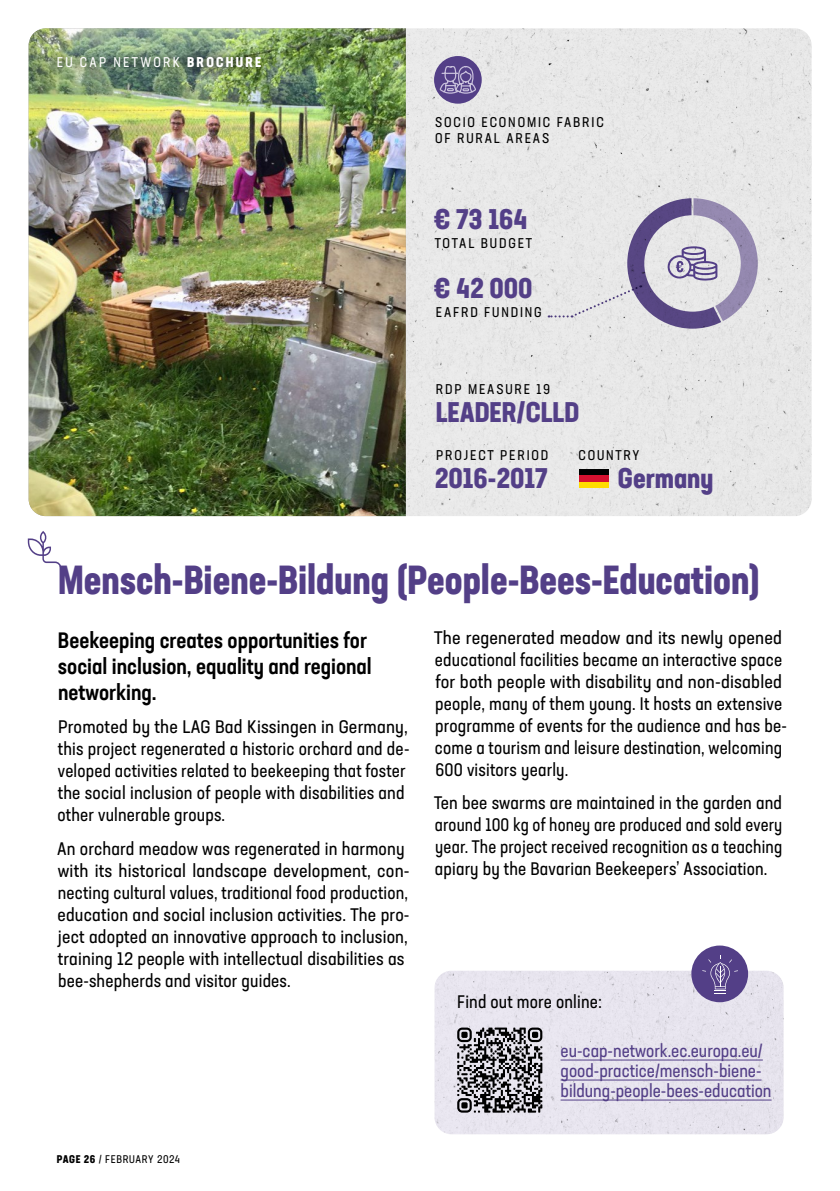
<style>
.page{position:relative;width:840px;height:1191px;background:#fff}
.page>*{position:absolute;margin:0;border:0;box-sizing:border-box;transform-origin:0 0}
.t1{font:700 condensed 40px "Neusa Next Std";color:#533f87}
.t2{font:700 condensed 28px "Neusa Next Std";color:#533f87}
.t3{font:500 condensed 22px/26px "Neusa Next Std";color:#000}
.t4{font:condensed 18px/22px "Neusa Next Std";letter-spacing:.01em;color:#000}
.t5{font:condensed 18px/22px "Neusa Next Std";letter-spacing:.01em;color:#000;scale:1.05 1}
.t6{font:condensed 18px/22px "Neusa Next Std";letter-spacing:.01em;color:#000;scale:1.04 1}
.t7{font:condensed 18px/20px "Neusa Next Std";color:#533f87}
.t8{font:condensed 14px/16px "Neusa Next Std";letter-spacing:.13em;color:#000}
.t9{font:condensed 14px "Neusa Next Std";letter-spacing:.16em;color:#fff}
.t10{font:condensed 11px "Neusa Next Std";letter-spacing:.055em;color:#000}
.s1{font-weight:700}
</style>
<div class="page">
<div style="left:405px;top:28px;width:406px;height:488px;background:#e8e8e8"></div>
<div style="left:434px;top:970px;width:349px;height:164px;background:#e7e4ee"></div>
<svg style="left:28px;top:531px;width:33px;height:38px"></svg>
<hr style="left:560px;top:1059px;width:202px;height:1px;background:#533f87">
<hr style="left:560px;top:1079px;width:201px;height:1px;background:#533f87">
<hr style="left:560px;top:1099px;width:211px;height:1px;background:#533f87">
<div style="left:691px;top:945px;width:56px;height:57px;background:#533f87;border-radius:50%"></div>
<svg style="left:702px;top:955px;width:35px;height:36px"></svg>
<div style="left:434px;top:56px;width:47px;height:48px;background:#533f87;border-radius:50%"></div>
<svg style="left:439px;top:66px;width:37px;height:28px"></svg>
<img style="left:29px;top:28px;width:376px;height:488px">
<svg style="left:457px;top:1027px;width:85px;height:85px;background:#79787d"></svg>
<div style="left:579px;top:469px;width:29px;height:6px;background:#000"></div>
<div style="left:579px;top:482px;width:29px;height:6px;background:#fd0"></div>
<div style="left:579px;top:475px;width:29px;height:7px;background:#d51130"></div>
<svg style="left:548px;top:192px;width:215px;height:142px;background:#ccc8d4"></svg>
<img style="left:41px;top:47px;width:224px;height:31px">
<p class="t9" style="left:57px;top:54px;width:206px">EU CAP NETWORK <span class="s1">BROCHURE</span></p>
<p class="t8" style="left:435px;top:114px;width:170px">SOCIO ECONOMIC FABRIC<br>OF RURAL AREAS</p>
<h2 class="t2" style="left:434px;top:201px;width:95px">€ 73 164</h2>
<p class="t8" style="left:434px;top:235px;width:99px">TOTAL BUDGET</p>
<h2 class="t2" style="left:434px;top:270px;width:100px">€ 42 000</h2>
<p class="t8" style="left:435px;top:304px;width:107px">EAFRD FUNDING</p>
<p class="t8" style="left:435px;top:381px;width:116px">RDP MEASURE 19</p>
<h2 class="t2" style="left:435px;top:394px;width:145px">LEADER/CLLD</h2>
<p class="t8" style="left:436px;top:447px;width:114px">PROJECT PERIOD</p>
<h2 class="t2" style="left:434px;top:460px;width:114px">2016-2017</h2>
<p class="t8" style="left:578px;top:447px;width:62px">COUNTRY</p>
<h2 class="t2" style="left:617px;top:460px;width:97px">Germany</h2>
<h1 class="t1" style="left:58px;top:554px;width:702px">Mensch-Biene-Bildung (People-Bees-Education)</h1>
<p class="t3" style="left:58px;top:627px;width:315px">Beekeeping creates opportunities for social inclusion, equality and regional networking.</p>
<p class="t6" style="left:57px;top:716px;width:340px">Promoted by the LAG Bad Kissingen in Germany, this project regenerated a historic orchard and de&shy;veloped activities related to beekeeping that foster the social inclusion of people with disabilities and other vulnerable groups.</p>
<p class="t4" style="left:57px;top:837px;width:354px">An orchard meadow was regenerated in harmony with its historical landscape development, con&shy;necting cultural values, traditional food production, education and social inclusion activities. The pro&shy;ject adopted an innovative approach to inclusion, training 12 people with intellectual disabilities as bee-shepherds and visitor guides.</p>
<p class="t5" style="left:434px;top:626px;width:337px">The regenerated meadow and its newly opened educational facilities became an interactive space for both people with disability and non-disabled people, many of them young. It hosts an extensive programme of events for the audience and has be&shy;come a tourism and leisure destination, welcoming 600 visitors yearly.</p>
<p class="t4" style="left:434px;top:792px;width:349px;text-align:justify">Ten bee swarms are maintained in the garden and around 100 kg of honey are produced and sold every year. The project received recognition as a teaching apiary by the Bavarian Beekeepers’ Association.</p>
<p class="t4" style="left:457px;top:990px;width:146px">Find out more online:</p>
<p class="t10" style="left:57px;top:1152px;width:125px"><span class="s1">PAGE 26</span> / FEBRUARY 2024</p>
<p class="t7" style="left:560px;top:1040px;width:212px">eu-cap-network.ec.europa.eu/ good-practice/mensch-biene&shy;bildung-people-bees-education</p>
</div>
